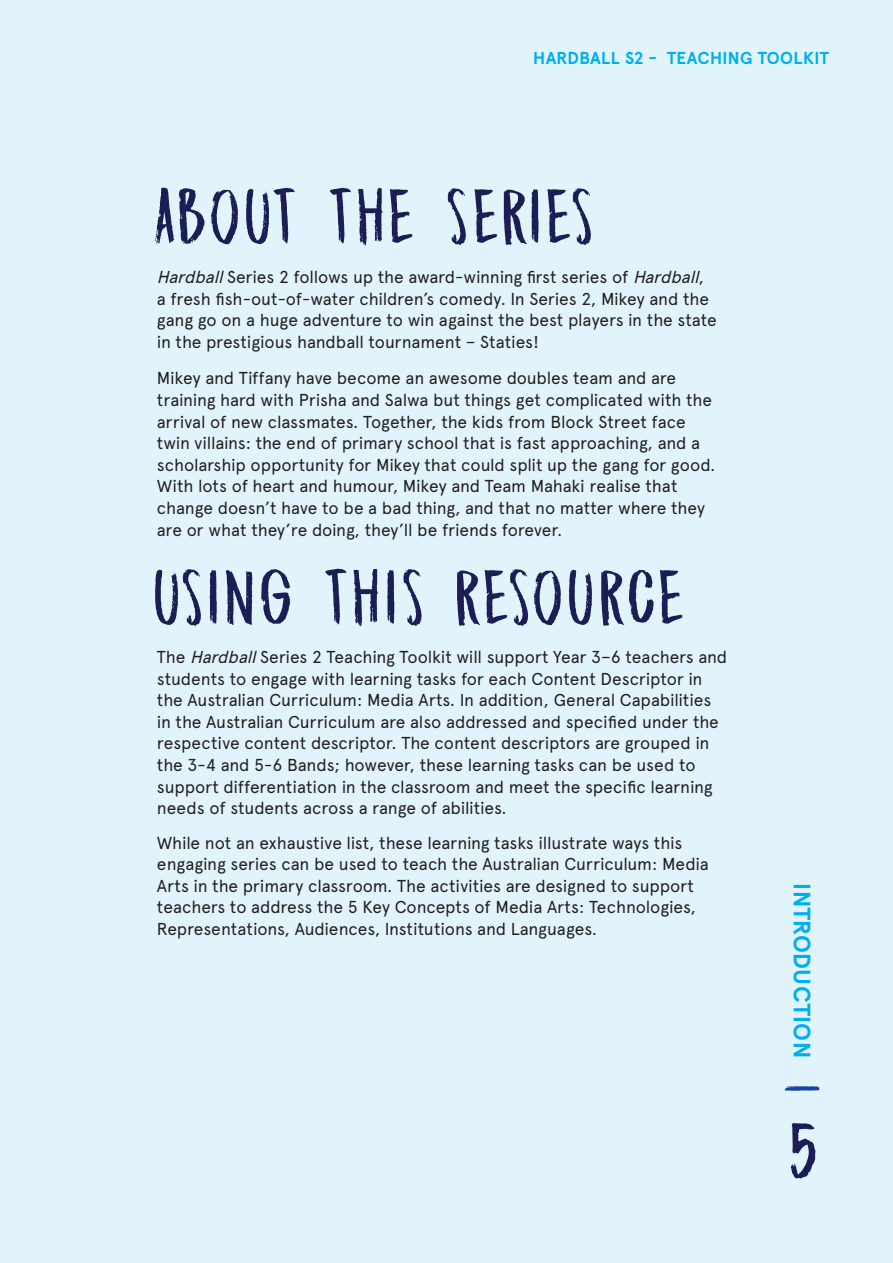
<style>
.page{position:relative;width:893px;height:1263px;background:#e1f4fc}
.page>*{position:absolute;margin:0;border:0;box-sizing:border-box;transform-origin:0 0}
.Headings{font:79.95px "Midnight Chalker";letter-spacing:.025em;color:#1b1e54}
.t1{font:51.9px "Midnight Chalker";color:#18469d}
.t2{font:700 23.7px "Apercu Pro";letter-spacing:.02em;color:#00aeef}
.Body{font:17.25px/21.6px "Apercu";letter-spacing:-.01em;color:#231f20}
.t3{font:700 17.25px "Apercu Pro";letter-spacing:.02em;color:#00aeef}
.s1{font-style:italic}
</style>
<div class="page">
<p class="t3" style="left:533px;top:44px;width:297px">HARDBALL S2 - TEACHING TOOLKIT</p>
<p class="Headings" style="left:153px;top:167px;width:442px">ABOUT THE SERIES</p>
<p class="Body" style="left:157px;top:266px;width:561px"><span class="s1">Hardball</span>Series 2 follows up the award-winning first series of <span class="s1">Hardball</span>, a fresh fish-out-of-water children’s comedy. In Series 2, Mikey and the gang go on a huge adventure to win against the best players in the state in the prestigious handball tournament – Staties!</p>
<p class="Body" style="left:157px;top:367px;width:560px">Mikey and Tiffany have become an awesome doubles team and are training hard with Prisha and Salwa but things get complicated with the arrival of new classmates. Together, the kids from Block Street face twin villains: the end of primary school that is fast approaching, and a scholarship opportunity for Mikey that could split up the gang for good.<br>With lots of heart and humour, Mikey and Team Mahaki realise that change doesn’t have to be a bad thing, and that no matter where they are or what they’re doing, they’ll be friends forever.</p>
<p class="Headings" style="left:153px;top:548px;width:534px">USING THIS RESOURCE</p>
<p class="Body" style="left:157px;top:646px;width:572px">The <span class="s1">Hardball</span>Series 2 Teaching Toolkit will support Year 3–6 teachers and students to engage with learning tasks for each Content Descriptor in the Australian Curriculum: Media Arts. In addition, General Capabilities in the Australian Curriculum are also addressed and specified under the respective content descriptor. The content descriptors are grouped in the 3-4 and 5-6 Bands; however, these learning tasks can be used to support differentiation in the classroom and meet the specific learning needs of students across a range of abilities.</p>
<p class="Body" style="left:157px;top:832px;width:553px">While not an exhaustive list, these learning tasks illustrate ways this engaging series can be used to teach the Australian Curriculum: Media Arts in the primary classroom. The activities are designed to support teachers to address the 5 Key Concepts of Media Arts: Technologies, Representations, Audiences, Institutions and Languages.</p>
<p class="t2" style="left:821px;top:883px;width:176px;rotate:90deg">INTRODUCTION</p>
<p class="t1" style="left:834px;top:1084px;width:9px;rotate:90deg">I</p>
<p class="Headings" style="left:788px;top:1101px;width:31px">5</p>
</div>
